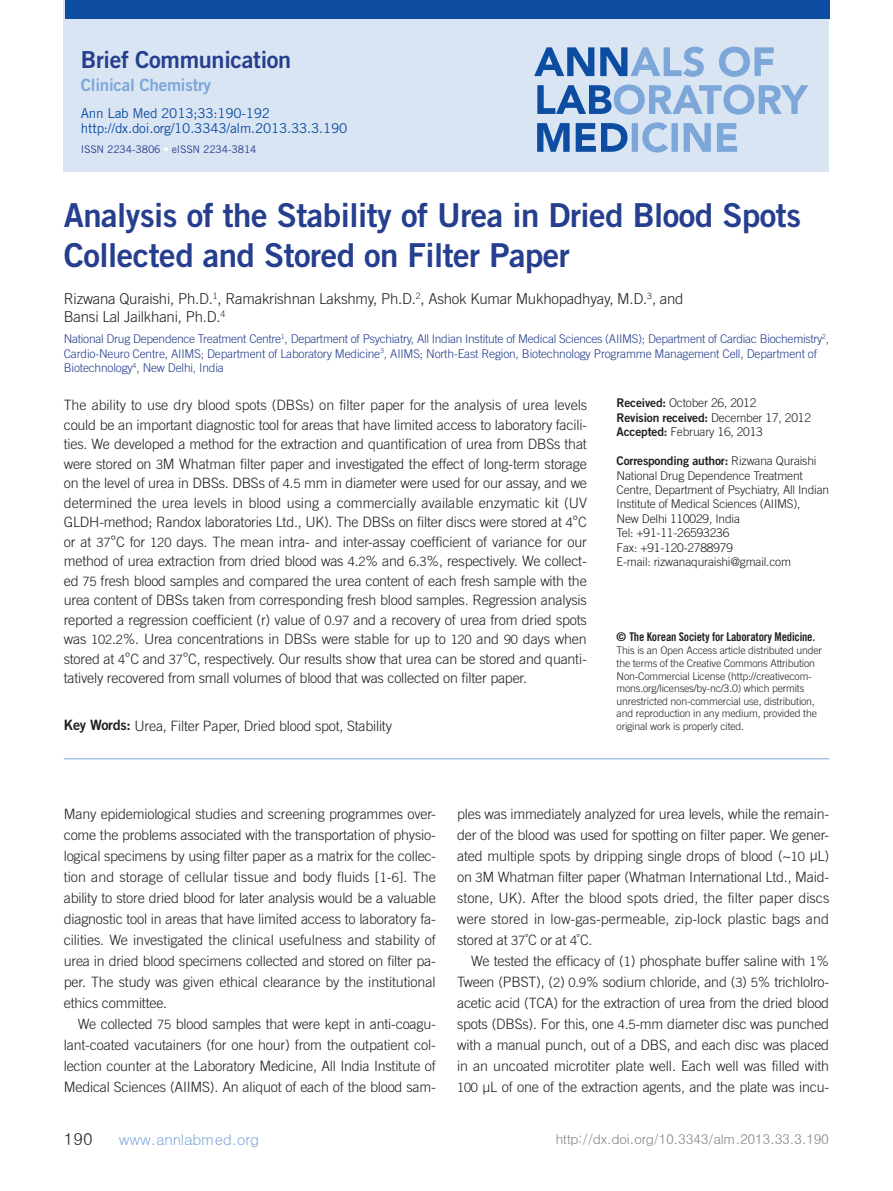
<style>
.page{position:relative;width:893px;height:1191px;background:#fff}
.page>*{position:absolute;margin:0;border:0;box-sizing:border-box;transform-origin:0 0}
.KJLM_제목{font:33px/39.6px "Trade Gothic LT Std Bd 2";letter-spacing:-.015em;color:#253f8e}
.논문분류{font:23.4px "Trade Gothic LT Std Bd 2";letter-spacing:-.015em;color:#253f8e}
.논문_소분류{font:16.95px "Trade Gothic LT Std Bd 2";letter-spacing:-.015em;color:#7ca7d8}
.t1{font:16.5px "Dotum";color:#231f20}
.KJLM_저자{font:300 15px/18px "Trade Gothic LT Std";letter-spacing:-.015em;color:#231f20}
.URL{font:15px "Dotum";letter-spacing:-.02em;color:#7ca7d8}
.KJLM_본문{font:300 14.25px/21px "Trade Gothic LT Std";letter-spacing:-.015em;color:#231f20;text-align:justify}
.KJLM_초록{font:300 14.25px/19.5px "Trade Gothic LT Std";letter-spacing:-.015em;color:#231f20;text-align:justify}
.t2{font:13.5px "Dotum";letter-spacing:-.03em;color:#808285}
.DOI_-_단락{font:13.5px "Trade Gothic LT Std";letter-spacing:-.015em;color:#0d4da1}
.서지단락{font:13.5px "Trade Gothic LT Std";letter-spacing:-.015em;color:#0d4da1}
.KJLM_소속{font:300 12px/14.4px "Trade Gothic LT Std";letter-spacing:-.015em;color:#253f8e}
.교신저자{font:300 12px/14.4px "Trade Gothic LT Std";letter-spacing:-.015em;color:#231f20}
.교신저자-2{font:12px "Trade Gothic LT Std Bd 2";letter-spacing:-.015em;color:#231f20}
.t3{font:12px "Trade Gothic LT Std Bd Cn 20";letter-spacing:-.015em;color:#231f20}
.교신저자-3{font:300 10.5px/12.6px "Trade Gothic LT Std";letter-spacing:-.015em;color:#231f20}
.ISSN{font:10.5px "Trade Gothic LT Std";letter-spacing:-.015em;color:#253f8e}
.s1{color:#fff}
.s2{font-size:12.75px}
.s3{font-family:"Trade Gothic LT Std Bd 2";font-weight:400}
.s4{font-family:"Trade Gothic LT Std";font-weight:300}
.s5{font-family:"Trade Gothic LT Std Bd 2"}
</style>
<div class="page">
<div style="left:64px;top:0;width:765px;height:172px;background:#dae5f4"></div>
<div style="left:65px;top:0;width:764px;height:19px;background:#0d4da1"></div>
<svg style="left:537px;top:122px;width:200px;height:30px"></svg>
<svg style="left:537px;top:84px;width:271px;height:31px"></svg>
<svg style="left:534px;top:47px;width:240px;height:30px"></svg>
<hr style="left:64px;top:758px;width:765px;height:1px;background:#7ca7d8">
<p class="논문분류" style="left:81px;top:45px;width:212px">Brief Communication</p>
<p class="논문_소분류" style="left:81px;top:75px;width:132px">Clinical Chemistry</p>
<p class="서지단락" style="left:81px;top:105px;width:191px">Ann Lab Med 2013;33:190-192</p>
<p class="DOI_-_단락" style="left:81px;top:120px;width:268px">http://dx.doi.org/10.3343/alm.2013.33.3.190</p>
<p class="ISSN" style="left:81px;top:143px;width:177px">ISSN 2234-3806 <span class="s1">•</span> eISSN 2234-3814</p>
<p class="KJLM_제목" style="left:64px;top:195px;width:739px">Analysis of the Stability of Urea in Dried Blood Spots<br>Collected and Stored on Filter Paper</p>
<p class="KJLM_저자" style="left:64px;top:290px;width:621px">Rizwana Quraishi, Ph.D.<sup>1</sup>, Ramakrishnan Lakshmy, Ph.D.<sup>2</sup>, Ashok Kumar Mukhopadhyay, M.D.<sup>3</sup>, and<br>Bansi Lal Jailkhani, Ph.D.<sup>4</sup></p>
<p class="KJLM_소속" style="left:64px;top:332px;width:767px">National Drug Dependence Treatment Centre<sup>1</sup>, Department of Psychiatry, All Indian Institute of Medical Sciences (AIIMS); Department of Cardiac Biochemistry<sup>2</sup>,<br>Cardio-Neuro Centre, AIIMS; Department of Laboratory Medicine<sup>3</sup>, AIIMS; North-East Region, Biotechnology Programme Management Cell, Department of<br>Biotechnology<sup>4</sup>, New Delhi, India</p>
<p class="KJLM_초록" style="left:64px;top:395px;width:525px">The ability to use dry blood spots (DBSs) on filter paper for the analysis of urea levels could be an important diagnostic tool for areas that have limited access to laboratory facili&shy;ties. We developed a method for the extraction and quantification of urea from DBSs that were stored on <span class="s2">3</span>M Whatman filter paper and investigated the effect of long-term storage on the level of urea in DBSs. DBSs of <span class="s2">4</span>.<span class="s2">5</span> mm in diameter were used for our assay, and we determined the urea levels in blood using a commercially available enzymatic kit (UV GLDH-method; Randox laboratories Ltd., UK). The DBSs on filter discs were stored at <span class="s2">4</span>°C or at <span class="s2">37</span>°C for <span class="s2">120</span> days. The mean intra- and inter-assay coefficient of variance for our method of urea extraction from dried blood was <span class="s2">4</span>.<span class="s2">2</span>% and <span class="s2">6</span>.<span class="s2">3</span>%, respectively. We collect&shy;ed <span class="s2">75</span> fresh blood samples and compared the urea content of each fresh sample with the urea content of DBSs taken from corresponding fresh blood samples. Regression analysis reported a regression coefficient (r) value of <span class="s2">0</span>.<span class="s2">97</span> and a recovery of urea from dried spots was <span class="s2">102</span>.<span class="s2">2</span>%. Urea concentrations in DBSs were stable for up to <span class="s2">120</span> and <span class="s2">90</span> days when stored at <span class="s2">4</span>°C and <span class="s2">37</span>°C, respectively. Our results show that urea can be stored and quanti&shy;tatively recovered from small volumes of blood that was collected on filter paper.</p>
<p class="KJLM_초록" style="left:64px;top:715px;width:330px"><span class="s3">Key Words:</span> Urea, Filter Paper, Dried blood spot, Stability</p>
<p class="교신저자" style="left:617px;top:396px;width:141px"><span class="s3">Received:</span> October 26, 2012</p>
<p class="교신저자-2" style="left:617px;top:410px;width:196px">Revision received: <span class="s4">December 17, 2012</span></p>
<p class="교신저자" style="left:617px;top:424px;width:148px"><span class="s3">Accepted:</span> February 16, 2013</p>
<p class="교신저자-2" style="left:617px;top:453px;width:202px">Corresponding author: <span class="s4">Rizwana Quraishi</span></p>
<p class="교신저자" style="left:617px;top:468px;width:214px">National Drug Dependence Treatment<br>Centre, Department of Psychiatry, All Indian<br>Institute of Medical Sciences (AIIMS),</p>
<p class="교신저자" style="left:617px;top:511px;width:125px">New Delhi 110029, India</p>
<p class="교신저자" style="left:617px;top:525px;width:114px">Tel: +91-11-26593236</p>
<p class="교신저자" style="left:617px;top:540px;width:118px">Fax: +91-120-2788979</p>
<p class="교신저자" style="left:617px;top:554px;width:176px">E-mail: rizwanaquraishi@gmail.com</p>
<p class="t3" style="left:617px;top:629px;width:200px"><span class="s5">©</span> The Korean Society for Laboratory Medicine.</p>
<p class="교신저자-3" style="left:617px;top:644px;width:207px">This is an Open Access article distributed under the terms of the Creative Commons Attribution Non-Commercial License (http://creativecom&shy;mons.org/licenses/by-nc/3.0) which permits</p>
<p class="교신저자-3" style="left:617px;top:694px;width:202px">unrestricted non-commercial use, distribution, and reproduction in any medium, provided the original work is properly cited.</p>
<p class="KJLM_본문" style="left:64px;top:803px;width:374px">Many epidemiological studies and screening programmes over&shy;come the problems associated with the transportation of physio&shy;logical specimens by using filter paper as a matrix for the collec&shy;tion and storage of cellular tissue and body fluids [<span class="s2">1</span>-<span class="s2">6</span>]. The ability to store dried blood for later analysis would be a valuable diagnostic tool in areas that have limited access to laboratory fa&shy;cilities. We investigated the clinical usefulness and stability of urea in dried blood specimens collected and stored on filter pa&shy;per. The study was given ethical clearance by the institutional ethics committee.</p>
<p class="KJLM_본문" style="left:64px;top:1013px;width:374px;text-indent:14px">We collected <span class="s2">75</span> blood samples that were kept in anti-coagu&shy;lant-coated vacutainers (for one hour) from the outpatient col&shy;lection counter at the Laboratory Medicine, All India Institute of Medical Sciences (AIIMS). An aliquot of each of the blood sam-</p>
<p class="KJLM_본문" style="left:457px;top:803px;width:374px">ples was immediately analyzed for urea levels, while the remain&shy;der of the blood was used for spotting on filter paper. We gener&shy;ated multiple spots by dripping single drops of blood (~<span class="s2">10</span> μL) on <span class="s2">3</span>M Whatman filter paper (Whatman International Ltd., Maid&shy;stone, UK). After the blood spots dried, the filter paper discs were stored in low-gas-permeable, zip-lock plastic bags and stored at <span class="s2">37</span>˚C or at <span class="s2">4</span>˚C.</p>
<p class="KJLM_본문" style="left:457px;top:950px;width:374px;text-indent:14px">We tested the efficacy of (<span class="s2">1</span>) phosphate buffer saline with <span class="s2">1</span>% Tween (PBST), (<span class="s2">2</span>) <span class="s2">0</span>.<span class="s2">9</span>% sodium chloride, and (<span class="s2">3</span>) <span class="s2">5</span>% trichlolro&shy;acetic acid (TCA) for the extraction of urea from the dried blood spots (DBSs). For this, one <span class="s2">4</span>.<span class="s2">5</span>-mm diameter disc was punched with a manual punch, out of a DBS, and each disc was placed in an uncoated microtiter plate well. Each well was filled with <span class="s2">100</span> µL of one of the extraction agents, and the plate was incu-</p>
<p class="t1" style="left:64px;top:1130px;width:30px">190</p>
<p class="URL" style="left:119px;top:1131px;width:142px">www.annlabmed.org</p>
<p class="t2" style="left:556px;top:1132px;width:275px">http://dx.doi.org/10.3343/alm.2013.33.3.190</p>
</div>
